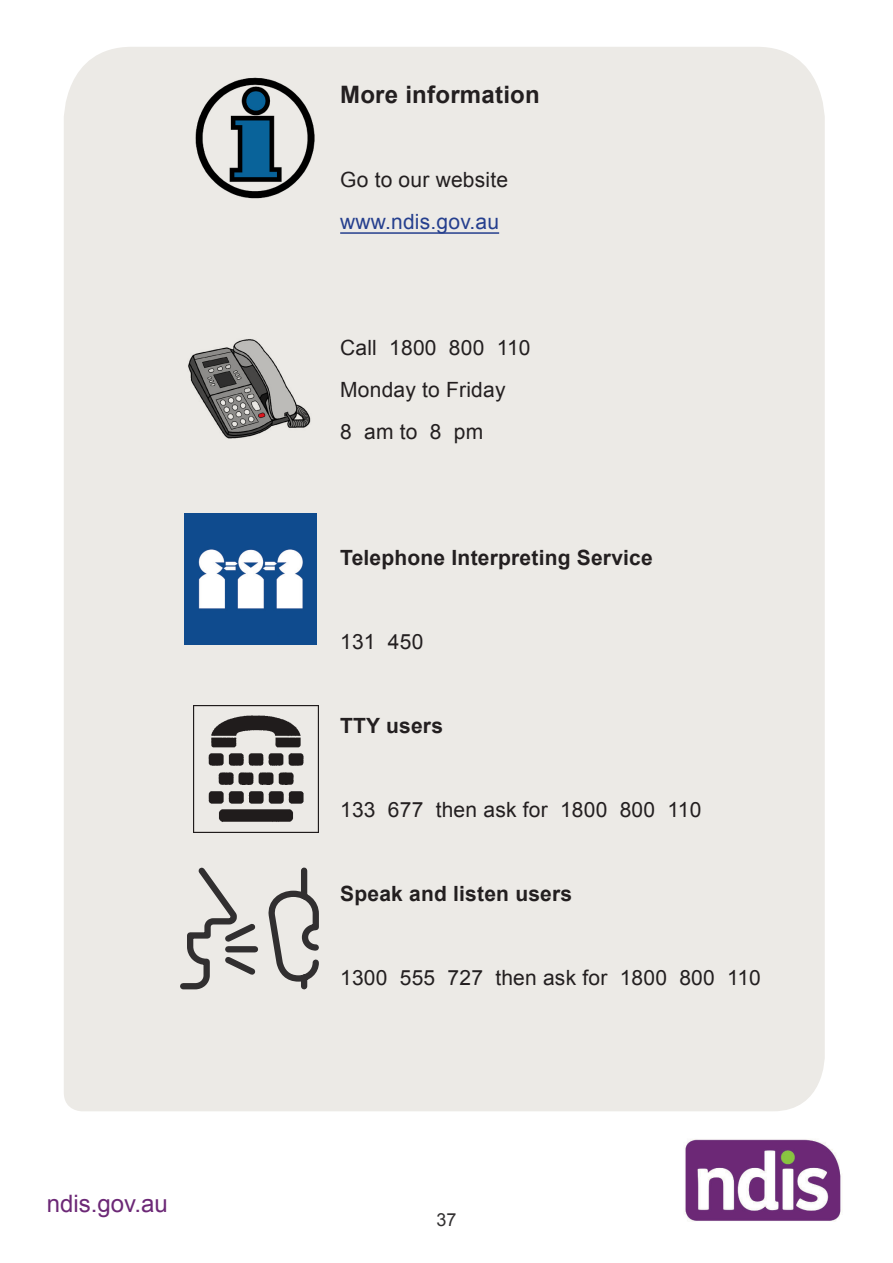
<style>
.page{position:relative;width:893px;height:1263px;background:#fff}
.page>*{position:absolute;margin:0;border:0;box-sizing:border-box;transform-origin:0 0}
.t1{font:700 24px "Arial";letter-spacing:.01em;color:#231f20}
.t2{font:24px "Arial";color:#6c2876}
.t3{font:21px/42px "Arial";letter-spacing:.01em;color:#231f20}
.t4{font:700 21px "Arial";letter-spacing:.01em;color:#231f20}
.t5{font:21px "Arial";letter-spacing:.01em;color:#253f8e}
.t6{font:18px "Arial";color:#312f30}
</style>
<div class="page">
<img style="left:684px;top:1139px;width:157px;height:83px">
<div style="left:64px;top:47px;width:761px;height:1064px;background:#eceae6"></div>
<hr style="left:340px;top:232px;width:159px;height:2px;background:#253f8e">
<img style="left:191px;top:76px;width:128px;height:125px">
<img style="left:170px;top:321px;width:149px;height:132px">
<img style="left:185px;top:513px;width:132px;height:132px">
<img style="left:193px;top:705px;width:126px;height:128px">
<svg style="left:177px;top:862px;width:145px;height:132px;background:#cac8c5"></svg>
<p class="t2" style="left:47px;top:1195px;width:122px">ndis.gov.au</p>
<p class="t1" style="left:340px;top:85px;width:201px">More information</p>
<p class="t3" style="left:340px;top:158px;width:169px">Go to our website</p>
<p class="t5" style="left:340px;top:207px;width:160px">www.ndis.gov.au</p>
<p class="t3" style="left:340px;top:326px;width:192px">Call 1800 800 110<br>Monday to Friday<br>8 am to 8 pm</p>
<p class="t4" style="left:340px;top:549px;width:314px">Telephone Interpreting Service</p>
<p class="t3" style="left:340px;top:620px;width:85px">131 450</p>
<p class="t4" style="left:340px;top:717px;width:104px">TTY users</p>
<p class="t3" style="left:340px;top:788px;width:363px">133 677 then ask for 1800 800 110</p>
<p class="t4" style="left:340px;top:885px;width:234px">Speak and listen users</p>
<p class="t3" style="left:340px;top:956px;width:422px">1300 555 727 then ask for 1800 800 110</p>
<p class="t6" style="left:436px;top:1209px;width:22px">37</p>
</div>
